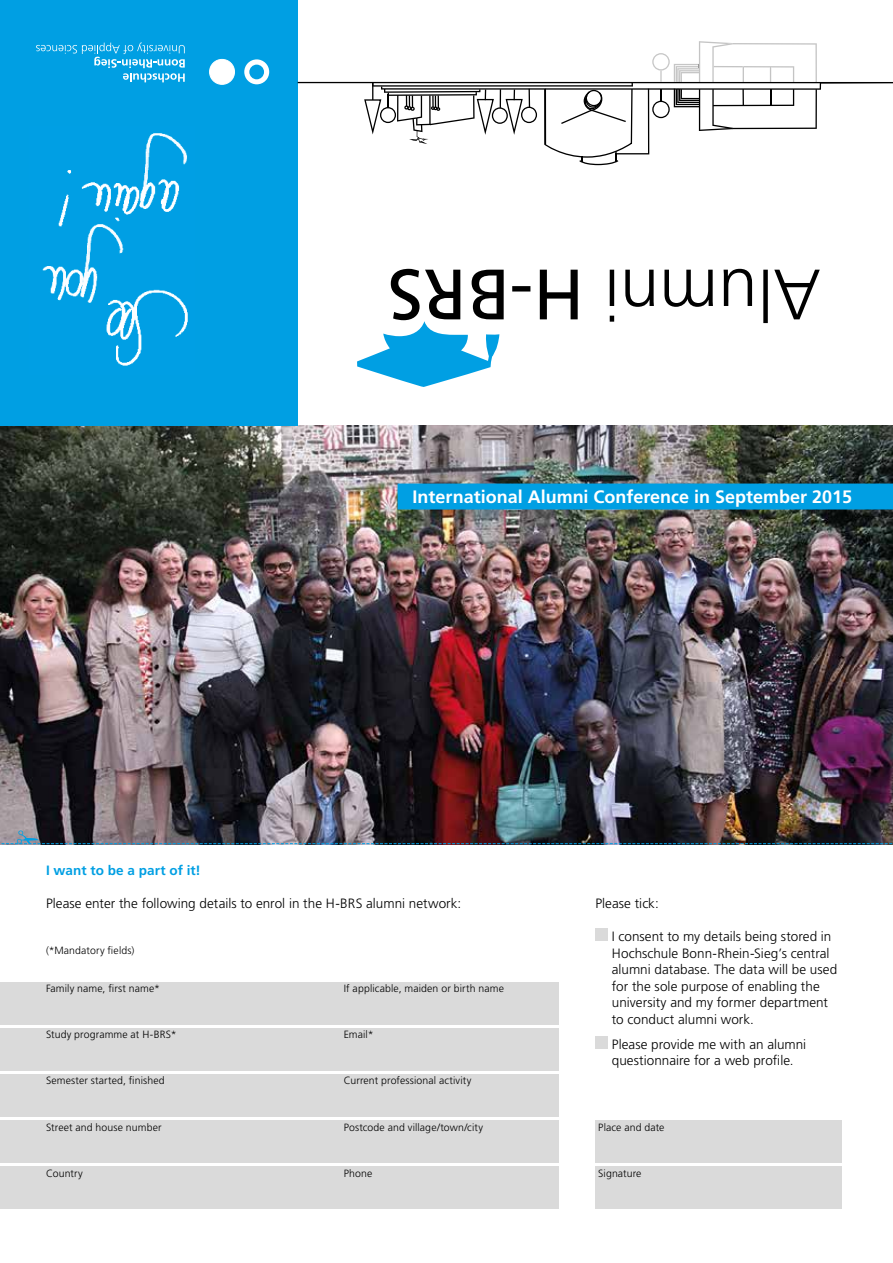
<style>
.page{position:relative;width:893px;height:1263px;background:#fff}
.page>*{position:absolute;margin:0;border:0;box-sizing:border-box;transform-origin:0 0}
.t1{font:700 18px "Frutiger LT Std";color:#fff}
.t2{font:300 13.5px/16.5px "Frutiger LT Std";letter-spacing:.005em;color:#000}
.t3{font:700 13.5px "Frutiger LT Std";letter-spacing:.005em;color:#009fe3}
.t4{font:300 10.5px "Frutiger LT Std";letter-spacing:.01em;color:#000}
</style>
<div class="page">
<img style="left:0;top:425px;width:893px;height:405px">
<div style="left:0;top:982px;width:558px;height:42px;background:#dadada"></div>
<div style="left:0;top:1120px;width:558px;height:42px;background:#dadada"></div>
<div style="left:595px;top:1120px;width:247px;height:42px;background:#dadada"></div>
<div style="left:595px;top:1166px;width:247px;height:42px;background:#dadada"></div>
<div style="left:0;top:1028px;width:558px;height:42px;background:#dadada"></div>
<div style="left:0;top:1166px;width:558px;height:42px;background:#dadada"></div>
<div style="left:0;top:1074px;width:558px;height:42px;background:#dadada"></div>
<div style="left:595px;top:928px;width:13px;height:13px;background:#dadada"></div>
<div style="left:595px;top:1036px;width:13px;height:13px;background:#dadada"></div>
<img style="left:0;top:830px;width:893px;height:14px">
<div style="left:0;top:0;width:298px;height:425px;background:#009fe3"></div>
<svg style="left:298px;top:41px;width:595px;height:124px"></svg>
<div style="left:210px;top:59px;width:24px;height:25px;background:#fff;border-radius:50%"></div>
<div style="left:209px;top:59px;width:26px;height:25px;border:1px solid #fff;border-radius:50%"></div>
<svg style="left:36px;top:43px;width:149px;height:39px"></svg>
<svg style="left:244px;top:59px;width:25px;height:25px"></svg>
<svg style="left:357px;top:269px;width:463px;height:118px"></svg>
<div style="left:398px;top:483px;width:495px;height:26px;background:#009fe3"></div>
<img style="left:42px;top:133px;width:146px;height:233px">
<h1 class="t1" style="left:413px;top:486px;width:441px">International Alumni Conference in September 2015</h1>
<p class="t3" style="left:46px;top:863px;width:156px">I want to be a part of it!</p>
<p class="t2" style="left:46px;top:895px;width:417px">Please enter the following details to enrol in the H-BRS alumni network:</p>
<p class="t4" style="left:46px;top:944px;width:90px">(*Mandatory fields)</p>
<p class="t4" style="left:46px;top:982px;width:115px">Family name, first name*</p>
<p class="t4" style="left:344px;top:982px;width:162px">If applicable, maiden or birth name</p>
<p class="t4" style="left:46px;top:1028px;width:132px">Study programme at H-BRS*</p>
<p class="t4" style="left:344px;top:1028px;width:31px">Email*</p>
<p class="t4" style="left:46px;top:1075px;width:120px">Semester started, finished</p>
<p class="t4" style="left:344px;top:1075px;width:129px">Current professional activity</p>
<p class="t4" style="left:46px;top:1121px;width:117px">Street and house number</p>
<p class="t4" style="left:344px;top:1121px;width:141px">Postcode and village/town/city</p>
<p class="t4" style="left:46px;top:1167px;width:38px">Country</p>
<p class="t4" style="left:344px;top:1167px;width:30px">Phone</p>
<p class="t2" style="left:595px;top:895px;width:65px">Please tick:</p>
<p class="t2" style="left:612px;top:928px;width:227px">I consent to my details being stored in Hochschule Bonn-Rhein-Sieg’s central alumni database. The data will be used for the sole purpose of enabling the university and my former department to conduct alumni work.</p>
<p class="t2" style="left:612px;top:1036px;width:196px">Please provide me with an alumni questionnaire for a web profile.</p>
<p class="t4" style="left:598px;top:1121px;width:68px">Place and date</p>
<p class="t4" style="left:598px;top:1167px;width:45px">Signature</p>
</div>
